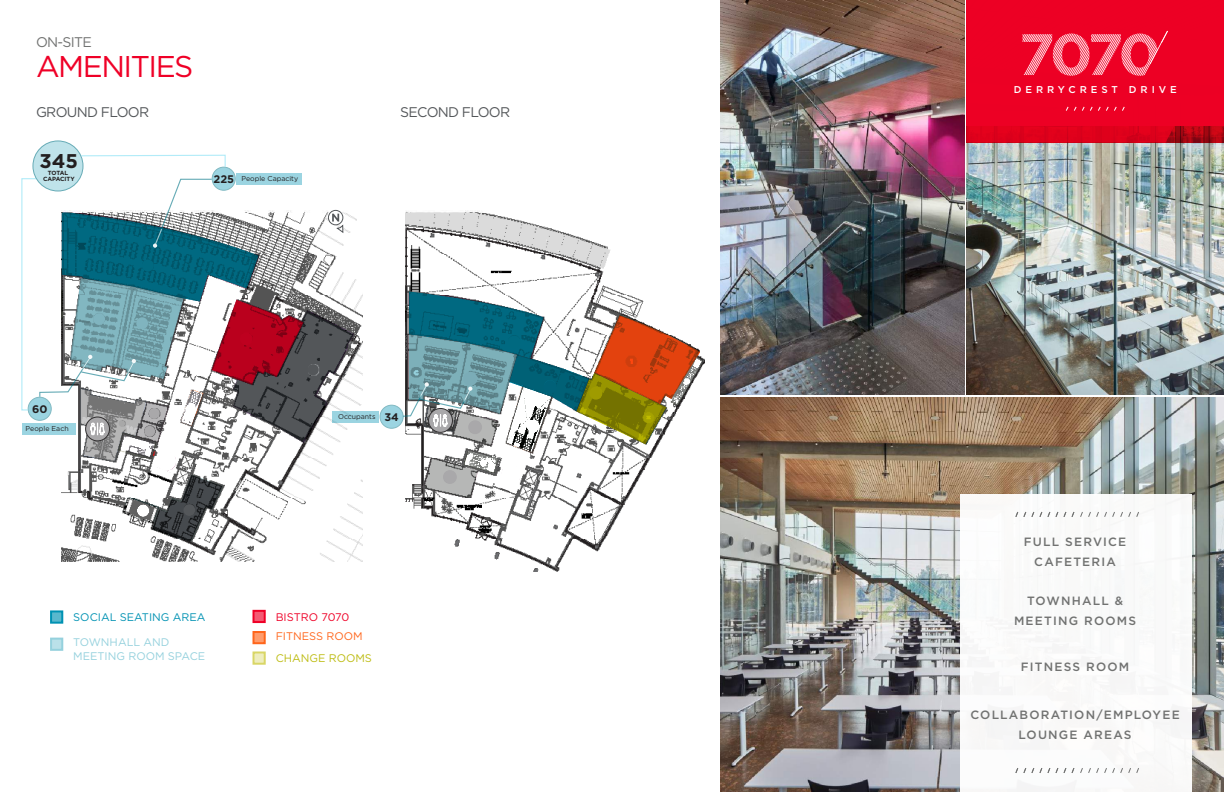
<style>
.page{position:relative;width:1224px;height:792px;background:#fff}
.page>*{position:absolute;margin:0;border:0;box-sizing:border-box;transform-origin:0 0}
.t1{font:30px "Gotham";letter-spacing:-.05em;color:#ef0027}
.t2{font:700 19.8px "Gotham";color:#231f20}
.t3{font:14px "Gotham";letter-spacing:-.05em;color:#54575a}
.t4{font:14px "Gotham";letter-spacing:-.05em;color:#717271}
.t5{font:500 12px/20px "Gotham";letter-spacing:.1em;color:#717271;text-align:center}
.t6{font:11px/13.2px "Gotham";color:#95d1dd}
.t7{font:11px "Gotham";color:#0092b3}
.t8{font:11px "Gotham";color:#ff661c}
.t9{font:11px "Gotham";color:#bdbc12}
.t10{font:11px "Gotham";letter-spacing:-.005em;color:#ef0027}
.t11{font:700 11px "Gotham";color:#231f20}
.t12{font:500 9.9px "Gotham";letter-spacing:.4em;color:#fff}
.t13{font:7px "Gotham";color:#231f20}
.t14{font:700 6px/5.7px "Gotham";letter-spacing:-.01em;color:#231f20;text-align:center}
.s1{font-weight:700;font-size:11px}
</style>
<div class="page">
<div style="left:380px;top:405px;width:23px;height:23px;background:#9bd4e1;border-radius:50%"></div>
<div style="left:380px;top:405px;width:24px;height:24px;border:1px solid #007385;border-radius:50%"></div>
<div style="left:212px;top:167px;width:23px;height:23px;background:#9bd4e1;border-radius:50%"></div>
<div style="left:212px;top:167px;width:24px;height:24px;border:1px solid #007385;border-radius:50%"></div>
<img style="left:967px;top:143px;width:257px;height:252px">
<img style="left:720px;top:397px;width:504px;height:395px">
<svg style="left:1174px;top:126px;width:50px;height:17px"></svg>
<div style="left:967px;top:0;width:257px;height:126px;background:#ef0027"></div>
<svg style="left:966px;top:126px;width:208px;height:17px;background:#db001a"></svg>
<svg style="left:1065px;top:106px;width:60px;height:5px"></svg>
<svg style="left:1022px;top:30px;width:146px;height:46px"></svg>
<div style="left:960px;top:494px;width:232px;height:298px;background:#fff"></div>
<svg style="left:1015px;top:768px;width:124px;height:5px"></svg>
<img style="left:720px;top:0;width:245px;height:395px">
<img style="left:61px;top:217px;width:301px;height:345px">
<img style="left:405px;top:210px;width:300px;height:362px">
<svg style="left:1015px;top:511px;width:124px;height:6px"></svg>
<div style="left:51px;top:611px;width:11px;height:12px;background:#5ab8cd"></div>
<div style="left:50px;top:610px;width:13px;height:14px;border:2px solid #0092b3"></div>
<div style="left:254px;top:611px;width:11px;height:11px;background:#f45a73"></div>
<div style="left:253px;top:610px;width:13px;height:13px;border:2px solid #ef0027"></div>
<div style="left:254px;top:632px;width:11px;height:11px;background:#ff9c6c"></div>
<div style="left:253px;top:631px;width:13px;height:13px;border:2px solid #ff661c"></div>
<div style="left:51px;top:639px;width:11px;height:11px;background:#bae1e9"></div>
<div style="left:50px;top:638px;width:13px;height:13px;border:2px solid #95d1dd"></div>
<svg style="left:254px;top:652px;width:11px;height:12px"></svg>
<div style="left:237px;top:173px;width:65px;height:11px;background:#9bd4e1"></div>
<div style="left:332px;top:412px;width:47px;height:11px;background:#9bd4e1"></div>
<svg style="left:402px;top:292px;width:302px;height:207px"></svg>
<div style="left:33px;top:141px;width:50px;height:50px;background:#bfe3ea;border-radius:50%"></div>
<div style="left:32px;top:140px;width:52px;height:52px;border:1px solid #007385;border-radius:50%"></div>
<svg style="left:21px;top:178px;width:332px;height:364px"></svg>
<svg style="left:80px;top:154px;width:146px;height:14px"></svg>
<p class="t4" style="left:36px;top:33px;width:57px">ON-SITE</p>
<h1 class="t1" style="left:36px;top:47px;width:159px">AMENITIES</h1>
<p class="t3" style="left:36px;top:103px;width:115px">GROUND FLOOR</p>
<p class="t3" style="left:400px;top:103px;width:111px">SECOND FLOOR</p>
<h2 class="t2" style="left:39px;top:148px;width:40px">345</h2>
<p class="t14" style="left:43px;top:170px;width:33px">TOTAL<br>CAPACITY</p>
<p class="t11" style="left:32px;top:401px;width:17px">60</p>
<p class="t13" style="left:26px;top:424px;width:45px">People Each</p>
<p class="t11" style="left:214px;top:171px;width:22px">225</p>
<p class="t13" style="left:241px;top:174px;width:58px">People Capacity</p>
<p class="t13" style="left:338px;top:412px;width:62px">Occupants <span class="s1">34</span></p>
<p class="t7" style="left:73px;top:610px;width:134px">SOCIAL SEATING AREA</p>
<p class="t10" style="left:276px;top:610px;width:75px">BISTRO 7070</p>
<p class="t8" style="left:276px;top:629px;width:88px">FITNESS ROOM</p>
<p class="t6" style="left:73px;top:636px;width:133px">TOWNHALL AND<br>MEETING ROOM SPACE</p>
<p class="t9" style="left:276px;top:652px;width:98px">CHANGE ROOMS</p>
<p class="t12" style="left:1014px;top:83px;width:165px">DERRYCREST DRIVE</p>
<p class="t5" style="left:1024px;top:532px;width:104px">FULL SERVICE<br>CAFETERIA</p>
<p class="t5" style="left:1014px;top:590px;width:124px">TOWNHALL &amp;<br>MEETING ROOMS</p>
<p class="t5" style="left:1021px;top:657px;width:110px">FITNESS ROOM</p>
<p class="t5" style="left:970px;top:705px;width:211px">COLLABORATION/EMPLOYEE<br>LOUNGE AREAS</p>
</div>
